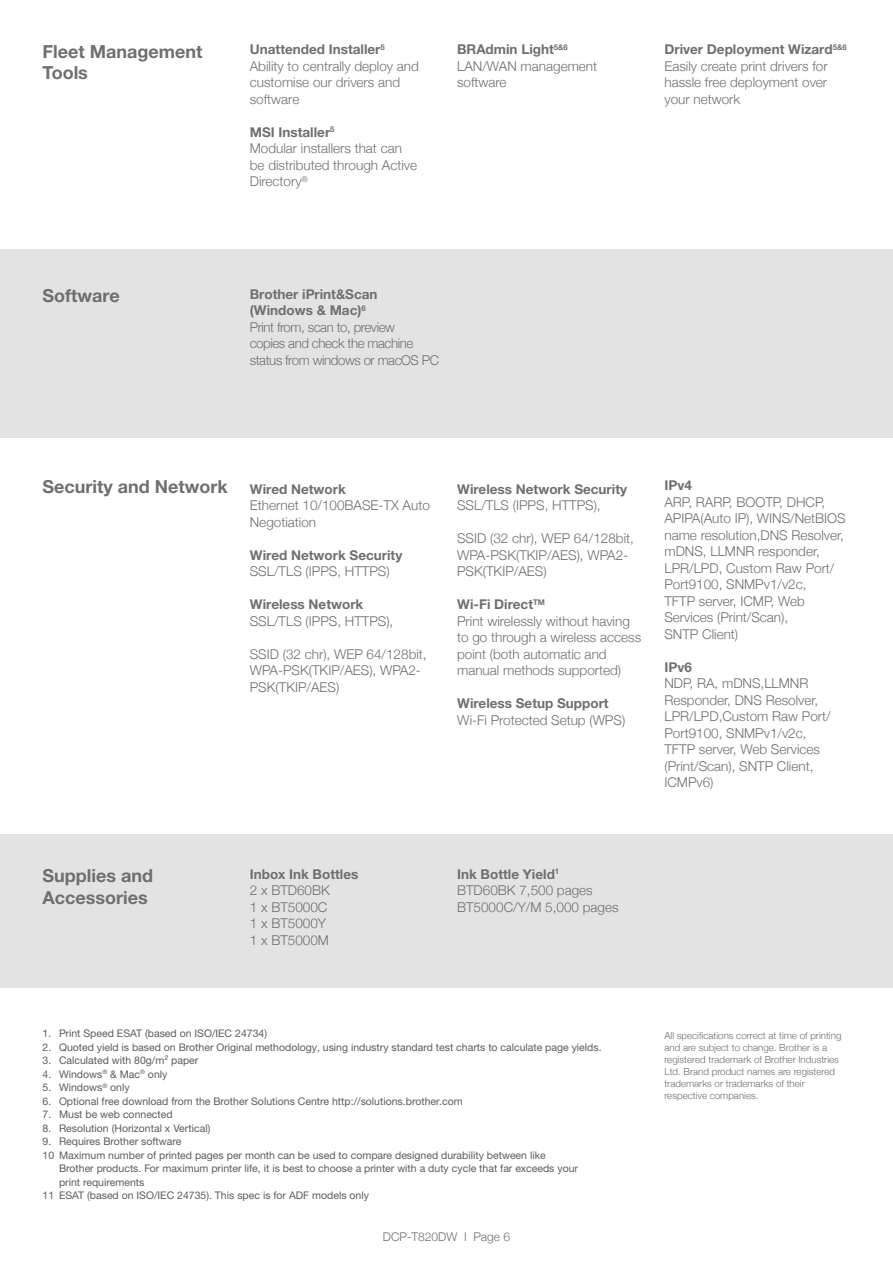
<style>
.page{position:relative;width:893px;height:1263px;background:#fff}
.page>*{position:absolute;margin:0;border:0;box-sizing:border-box;transform-origin:0 0}
.t1{font:700 18px/21.6px "Helvetica Neue LTW1 G";color:#706f6f}
.t2{font:300 13.5px/16.5px "Helvetica Neue";color:#706f6f}
.t3{font:700 13.5px/16.5px "Helvetica Neue LTW1 G";color:#706f6f}
.t4{font:300 13.5px/16.5px "Helvetica Neue";letter-spacing:-.03em;color:#706f6f}
.t5{font:300 12px "Helvetica Neue";color:#706f6f}
.t6{font:10.5px "Helvetica Neue LTW1 G";color:#5c5c5b}
.t7{font:300 9.75px/12px "Helvetica Neue";color:#706f6f}
.s1{font-size:13.5px}
</style>
<div class="page">
<div style="left:0;top:834px;width:893px;height:154px;background:#e3e3e3"></div>
<div style="left:0;top:250px;width:893px;height:188px;background:#e3e3e3"></div>
<h1 class="t1" style="left:43px;top:40px;width:161px">Fleet Management<br>Tools</h1>
<p class="t3" style="left:250px;top:41px;width:137px">Unattended Installer<sup>5</sup></p>
<p class="t2" style="left:250px;top:57px;width:171px">Ability to centrally deploy and customise our drivers and software</p>
<p class="t3" style="left:250px;top:124px;width:86px">MSI Installer<sup>5</sup></p>
<p class="t2" style="left:250px;top:139px;width:169px">Modular installers that can be distributed through Active<br>Directory<sup>®</sup></p>
<p class="t3" style="left:457px;top:41px;width:112px">BRAdmin Light<sup>5&amp;6</sup></p>
<p class="t2" style="left:457px;top:57px;width:142px">LAN/WAN management software</p>
<h1 class="t1" style="left:43px;top:285px;width:79px">Software</h1>
<p class="t3" style="left:250px;top:286px;width:129px">Brother iPrint&amp;Scan (Windows &amp; Mac)<sup>6</sup></p>
<p class="t4" style="left:250px;top:318px;width:191px">Print from, scan to, preview<br>copies and check the machine status from windows or macOS PC</p>
<p class="t3" style="left:664px;top:41px;width:184px">Driver Deployment Wizard<sup>5&amp;6</sup></p>
<p class="t2" style="left:664px;top:57px;width:165px;text-align:justify">Easily create print drivers for hassle free deployment over your network</p>
<h1 class="t1" style="left:43px;top:476px;width:305px">Security and Network <span class="s1">Wired Network</span></h1>
<p class="t2" style="left:250px;top:496px;width:182px">Ethernet 10/100BASE-TX Auto<br>Negotiation</p>
<p class="t3" style="left:250px;top:546px;width:154px">Wired Network Security</p>
<p class="t2" style="left:250px;top:562px;width:141px">SSL/TLS (IPPS, HTTPS)</p>
<p class="t3" style="left:250px;top:596px;width:115px">Wireless Network</p>
<p class="t2" style="left:250px;top:612px;width:145px">SSL/TLS (IPPS, HTTPS),</p>
<p class="t2" style="left:250px;top:645px;width:178px">SSID (32 chr), WEP 64/128bit,<br>WPA-PSK(TKIP/AES), WPA2-<br>PSK(TKIP/AES)</p>
<p class="t3" style="left:457px;top:480px;width:172px">Wireless Network Security</p>
<p class="t2" style="left:457px;top:496px;width:145px">SSL/TLS (IPPS, HTTPS),</p>
<p class="t2" style="left:457px;top:529px;width:178px">SSID (32 chr), WEP 64/128bit,<br>WPA-PSK(TKIP/AES), WPA2-<br>PSK(TKIP/AES)</p>
<p class="t3" style="left:457px;top:596px;width:89px">Wi-Fi Direct<sup>TM</sup></p>
<p class="t2" style="left:457px;top:612px;width:186px">Print wirelessly without having to go through a wireless access point (both automatic and manual methods supported)</p>
<p class="t3" style="left:457px;top:695px;width:153px">Wireless Setup Support</p>
<p class="t2" style="left:457px;top:711px;width:170px">Wi-Fi Protected Setup (WPS)</p>
<p class="t3" style="left:664px;top:477px;width:29px">IPv4</p>
<p class="t2" style="left:664px;top:493px;width:183px">ARP, RARP, BOOTP, DHCP,<br>APIPA(Auto IP), WINS/NetBIOS name resolution,DNS Resolver, mDNS, LLMNR responder,<br>LPR/LPD, Custom Raw Port/<br>Port9100, SNMPv1/v2c,<br>TFTP server, ICMP, Web<br>Services (Print/Scan),<br>SNTP Client)</p>
<p class="t3" style="left:664px;top:658px;width:29px">IPv6</p>
<p class="t2" style="left:664px;top:674px;width:168px">NDP, RA, mDNS,LLMNR<br>Responder, DNS Resolver,<br>LPR/LPD,Custom Raw Port/<br>Port9100, SNMPv1/v2c,<br>TFTP server, Web Services (Print/Scan), SNTP Client,<br>ICMPv6)</p>
<h1 class="t1" style="left:43px;top:864px;width:112px">Supplies and<br>Accessories</h1>
<p class="t3" style="left:250px;top:865px;width:110px">Inbox Ink Bottles</p>
<p class="t2" style="left:250px;top:881px;width:82px">2 x BTD60BK<br>1 x BT5000C<br>1 x BT5000Y<br>1 x BT5000M</p>
<p class="t3" style="left:457px;top:865px;width:104px">Ink Bottle Yield<sup>1</sup></p>
<p class="t2" style="left:457px;top:881px;width:163px">BTD60BK 7,500 pages<br>BT5000C/Y/M 5,000 pages</p>
<p class="t6" style="left:43px;top:1027px;width:226px">1. Print Speed ESAT (based on ISO/IEC 24734)</p>
<p class="t6" style="left:43px;top:1040px;width:561px">2. Quoted yield is based on Brother Original methodology, using industry standard test charts to calculate page yields.</p>
<p class="t6" style="left:43px;top:1054px;width:157px">3. Calculated with 80g/m² paper</p>
<p class="t6" style="left:43px;top:1067px;width:126px">4. Windows<sup>®</sup> &amp; Mac<sup>®</sup> only</p>
<p class="t6" style="left:43px;top:1081px;width:89px">5. Windows<sup>®</sup> only</p>
<p class="t6" style="left:43px;top:1094px;width:422px">6. Optional free download from the Brother Solutions Centre http://solutions.brother.com</p>
<p class="t6" style="left:43px;top:1108px;width:132px">7. Must be web connected</p>
<p class="t6" style="left:43px;top:1121px;width:169px">8. Resolution (Horizontal x Vertical)</p>
<p class="t6" style="left:43px;top:1135px;width:140px">9. Requires Brother software</p>
<p class="t6" style="left:43px;top:1148px;width:505px">10 Maximum number of printed pages per month can be used to compare designed durability between like</p>
<p class="t6" style="left:59px;top:1162px;width:520px">Brother products. For maximum printer life, it is best to choose a printer with a duty cycle that far exceeds your</p>
<p class="t6" style="left:59px;top:1175px;width:87px">print requirements</p>
<p class="t6" style="left:43px;top:1189px;width:328px">11 ESAT (based on ISO/IEC 24735). This spec is for ADF models only</p>
<p class="t5" style="left:383px;top:1226px;width:129px">DCP-T820DW I Page 6</p>
<p class="t7" style="left:664px;top:1029px;width:178px">All specifications correct at time of printing and are subject to change. Brother is a registered trademark of Brother Industries Ltd. Brand product names are registered trademarks or trademarks of their respective companies.</p>
</div>
